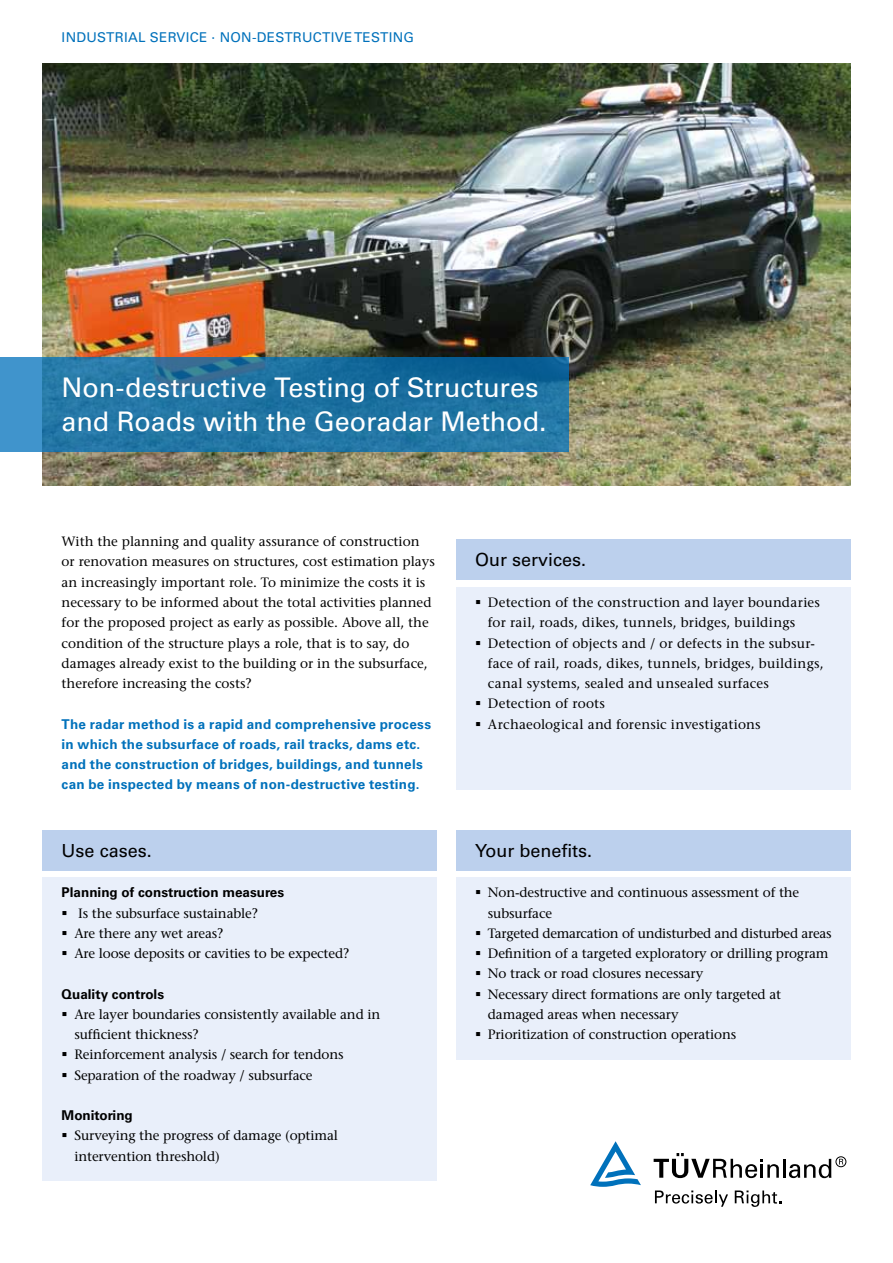
<style>
.page{position:relative;width:893px;height:1263px;background:#fff}
.page>*{position:absolute;margin:0;border:0;box-sizing:border-box;transform-origin:0 0}
.t1{font:27px/33.8px "Univers LT Std";letter-spacing:-.005em;color:#fff}
.t2{font:18px "Univers LT Std";color:#000}
.t3{font:500 13.5px/20.2px "Stone Serif Std";color:#000}
.t4{font:700 13.5px/20.2px "Univers LT Std";letter-spacing:.015em;color:#0071bb}
.t5{font:700 13.5px "Univers LT Std";color:#000}
.t6{font:13.5px "Univers LT Std";letter-spacing:.02em;color:#0071bb}
</style>
<div class="page">
<img style="left:43px;top:64px;width:807px;height:421px">
<svg style="left:0;top:357px;width:568px;height:95px;background:#2174a4"></svg>
<div style="left:456px;top:587px;width:394px;height:202px;background:#e9effa"></div>
<div style="left:456px;top:539px;width:394px;height:41px;background:#bcd0ed"></div>
<div style="left:456px;top:877px;width:394px;height:182px;background:#e9effa"></div>
<div style="left:43px;top:877px;width:394px;height:304px;background:#e9effa"></div>
<div style="left:456px;top:830px;width:394px;height:40px;background:#bcd0ed"></div>
<div style="left:43px;top:830px;width:394px;height:40px;background:#bcd0ed"></div>
<svg style="left:655px;top:1190px;width:73px;height:17px"></svg>
<svg style="left:735px;top:1190px;width:46px;height:17px"></svg>
<svg style="left:654px;top:1153px;width:177px;height:25px"></svg>
<div style="left:836px;top:1156px;width:10px;height:11px;border:1px solid #000;border-radius:50%"></div>
<svg style="left:839px;top:1159px;width:4px;height:5px"></svg>
<svg style="left:590px;top:1141px;width:51px;height:46px"></svg>
<p class="t6" style="left:62px;top:29px;width:354px">INDUSTRIAL SERVICE · NON-DESTRUCTIVE TESTING</p>
<h1 class="t1" style="left:62px;top:371px;width:487px">Non-destructive Testing of Structures and Roads with the Georadar Method.</h1>
<p class="t3" style="left:62px;top:531px;width:375px">With the planning and quality assurance of construction or renovation measures on structures, cost estimation plays an increasingly important role. To minimize the costs it is necessary to be informed about the total activities planned for the proposed project as early as possible. Above all, the condition of the structure plays a role, that is to say, do damages already exist to the building or in the subsurface, therefore increasing the costs?</p>
<p class="t4" style="left:62px;top:714px;width:371px">The radar method is a rapid and comprehensive process in which the subsurface of roads, rail tracks, dams etc. and the construction of bridges, buildings, and tunnels can be inspected by means of non-destructive testing.</p>
<h2 class="t2" style="left:475px;top:549px;width:113px">Our services.</h2>
<p class="t3" style="left:488px;top:592px;width:337px">Detection of the construction and layer boundaries for rail, roads, dikes, tunnels, bridges, buildings Detection of objects and / or defects in the subsur&shy;face of rail, roads, dikes, tunnels, bridges, buildings, canal systems, sealed and unsealed surfaces Detection of roots<br>Archaeological and forensic investigations</p>
<h2 class="t2" style="left:62px;top:839px;width:92px">Use cases.</h2>
<h2 class="t2" style="left:475px;top:839px;width:118px">Your benefits.</h2>
<p class="t3" style="left:488px;top:882px;width:345px">Non-destructive and continuous assessment of the subsurface<br>Targeted demarcation of undisturbed and disturbed areas Definition of a targeted exploratory or drilling program No track or road closures necessary<br>Necessary direct formations are only targeted at damaged areas when necessary<br>Prioritization of construction operations</p>
<p class="t5" style="left:62px;top:885px;width:224px">Planning of construction measures</p>
<p class="t3" style="left:74px;top:903px;width:276px">Is the subsurface sustainable?<br>Are there any wet areas?<br>Are loose deposits or cavities to be expected?</p>
<p class="t5" style="left:62px;top:986px;width:104px">Quality controls</p>
<p class="t3" style="left:74px;top:1004px;width:307px">Are layer boundaries consistently available and in sufficient thickness?<br>Reinforcement analysis / search for tendons Separation of the roadway / subsurface</p>
<p class="t5" style="left:62px;top:1107px;width:73px">Monitoring</p>
<p class="t3" style="left:74px;top:1125px;width:265px">Surveying the progress of damage (optimal intervention threshold)</p>
</div>
